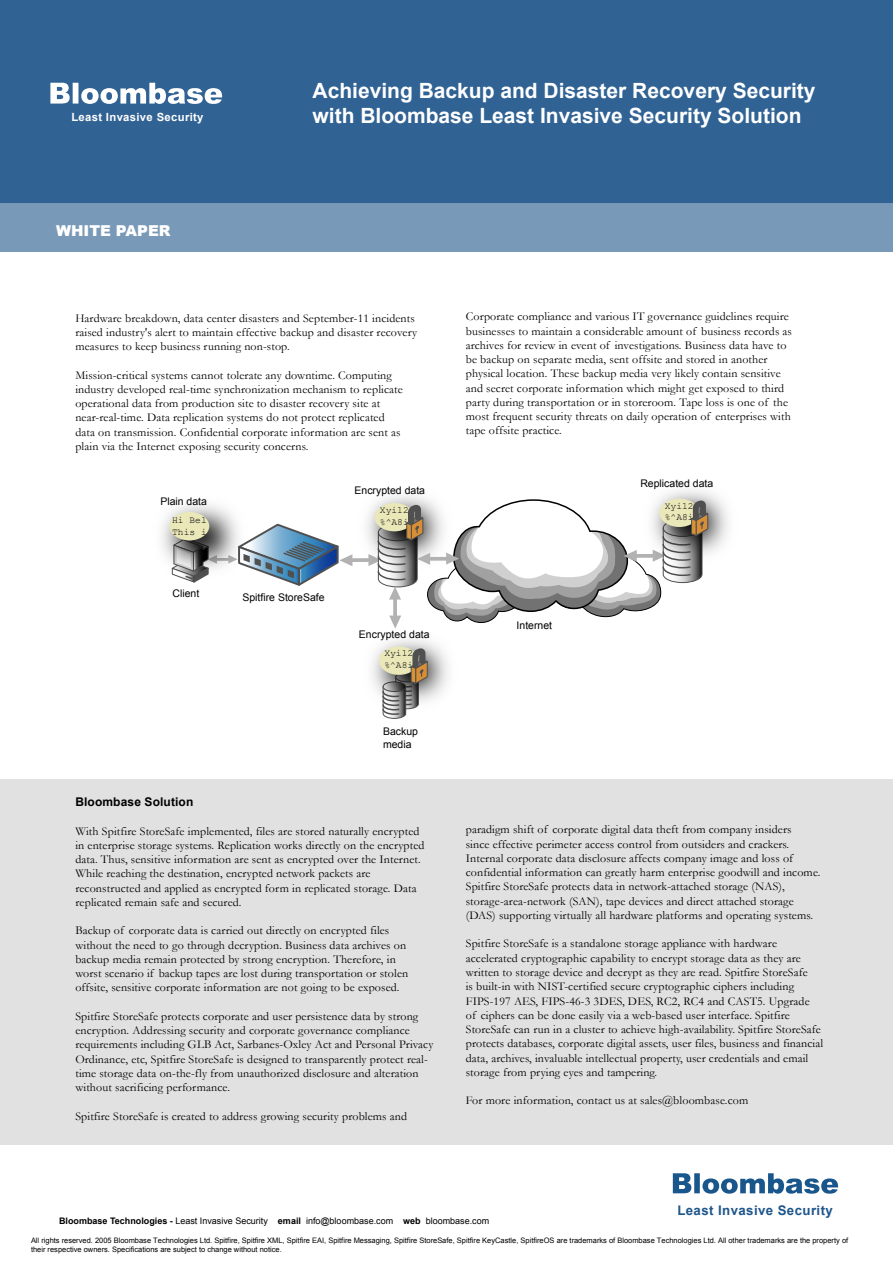
<style>
.page{position:relative;width:893px;height:1263px;background:#fff}
.page>*{position:absolute;margin:0;border:0;box-sizing:border-box;transform-origin:0 0}
.t1{font:700 21px/25.5px "Arial";color:#fff}
.t2{font:900 15px "Arial";color:#fff}
.t3{font:700 13.2px "Arial";letter-spacing:.03em;color:#1e568c}
.t4{font:12px/14.2px "Garamond";letter-spacing:.01em;color:#000}
.t5{font:700 12px "Arial";letter-spacing:.01em;color:#000}
.t6{font:700 11.25px "Arial";letter-spacing:.03em;color:#fff}
.t7{font:10.5px/12.8px "Arial";color:#000}
.t8{font:9.6px/11.9px "Courier New";color:#000}
.t9{font:9px "Arial";color:#000}
.t10{font:7.5px/9px "Arial";color:#000}
.s1{font-weight:700}
</style>
<div class="page">
<svg style="left:672px;top:1173px;width:167px;height:21px"></svg>
<div style="left:0;top:0;width:893px;height:203px;background:#306294"></div>
<svg style="left:50px;top:83px;width:172px;height:21px"></svg>
<div style="left:0;top:196px;width:893px;height:56px;background:#306294;opacity:.65"></div>
<div style="left:0;top:779px;width:893px;height:366px;background:#e1e1e1"></div>
<div style="left:169px;top:512px;width:40px;height:28px;background:#eae8b9;border-radius:50%"></div>
<div style="left:379px;top:646px;width:40px;height:29px;background:#eae8b9;border-radius:50%"></div>
<svg style="left:382px;top:643px;width:47px;height:76px"></svg>
<svg style="left:171px;top:495px;width:538px;height:134px"></svg>
<p class="t6" style="left:71px;top:110px;width:134px">Least Invasive Security</p>
<p class="t2" style="left:56px;top:219px;width:116px">WHITE PAPER</p>
<h1 class="t1" style="left:312px;top:78px;width:505px">Achieving Backup and Disaster Recovery Security with Bloombase Least Invasive Security Solution</h1>
<p class="t4" style="left:75px;top:310px;width:343px">Hardware breakdown, data center disasters and September-11 incidents raised industry's alert to maintain effective backup and disaster recovery measures to keep business running non-stop.</p>
<p class="t4" style="left:75px;top:367px;width:329px">Mission-critical systems cannot tolerate any downtime. Computing industry developed real-time synchronization mechanism to replicate operational data from production site to disaster recovery site at near-real-time. Data replication systems do not protect replicated data on transmission. Confidential corporate information are sent as plain via the Internet exposing security concerns.</p>
<p class="t7" style="left:160px;top:495px;width:48px">Plain data</p>
<p class="t8" style="left:172px;top:513px;width:36px">Hi Bel<br>This i</p>
<p class="t7" style="left:172px;top:587px;width:28px">Client</p>
<p class="t7" style="left:242px;top:591px;width:84px">Spitfire StoreSafe</p>
<p class="t7" style="left:355px;top:484px;width:72px">Encrypted data</p>
<p class="t8" style="left:380px;top:504px;width:30px">Xyi12 %^A8i</p>
<p class="t7" style="left:359px;top:628px;width:72px">Encrypted data</p>
<p class="t8" style="left:384px;top:647px;width:30px">Xyi12 %^A8i</p>
<p class="t7" style="left:383px;top:725px;width:37px">Backup media</p>
<p class="t5" style="left:75px;top:794px;width:120px">Bloombase Solution</p>
<p class="t4" style="left:75px;top:823px;width:351px">With Spitfire StoreSafe implemented, files are stored naturally encrypted in enterprise storage systems. Replication works directly on the encrypted data. Thus, sensitive information are sent as encrypted over the Internet.<br>While reaching the destination, encrypted network packets are reconstructed and applied as encrypted form in replicated storage. Data replicated remain safe and secured.</p>
<p class="t4" style="left:75px;top:923px;width:334px">Backup of corporate data is carried out directly on encrypted files without the need to go through decryption. Business data archives on backup media remain protected by strong encryption. Therefore, in worst scenario if backup tapes are lost during transportation or stolen offsite, sensitive corporate information are not going to be exposed.</p>
<p class="t4" style="left:75px;top:1009px;width:359px">Spitfire StoreSafe protects corporate and user persistence data by strong encryption. Addressing security and corporate governance compliance requirements including GLB Act, Sarbanes-Oxley Act and Personal Privacy Ordinance, etc, Spitfire StoreSafe is designed to transparently protect real&shy;time storage data on-the-fly from unauthorized disclosure and alteration without sacrificing performance.</p>
<p class="t4" style="left:75px;top:1108px;width:333px">Spitfire StoreSafe is created to address growing security problems and</p>
<p class="t4" style="left:466px;top:309px;width:328px">Corporate compliance and various IT governance guidelines require businesses to maintain a considerable amount of business records as archives for review in event of investigations. Business data have to be backup on separate media, sent offsite and stored in another physical location. These backup media very likely contain sensitive and secret corporate information which might get exposed to third party during transportation or in storeroom. Tape loss is one of the most frequent security threats on daily operation of enterprises with tape offsite practice.</p>
<p class="t7" style="left:640px;top:477px;width:74px">Replicated data</p>
<p class="t7" style="left:517px;top:619px;width:37px">Internet</p>
<p class="t8" style="left:665px;top:499px;width:30px">Xyi12 %^A8i</p>
<p class="t4" style="left:466px;top:822px;width:356px">paradigm shift of corporate digital data theft from company insiders<br>since effective perimeter access control from outsiders and crackers.<br>Internal corporate data disclosure affects company image and loss of confidential information can greatly harm enterprise goodwill and income.<br>Spitfire StoreSafe protects data in network-attached storage (NAS), storage-area-network (SAN), tape devices and direct attached storage (DAS) supporting virtually all hardware platforms and operating systems.</p>
<p class="t4" style="left:466px;top:936px;width:359px">Spitfire StoreSafe is a standalone storage appliance with hardware accelerated cryptographic capability to encrypt storage data as they are written to storage device and decrypt as they are read. Spitfire StoreSafe<br>is built-in with NIST-certified secure cryptographic ciphers including FIPS-197 AES, FIPS-46-3 3DES, DES, RC2, RC4 and CAST5. Upgrade<br>of ciphers can be done easily via a web-based user interface. Spitfire StoreSafe can run in a cluster to achieve high-availability. Spitfire StoreSafe protects databases, corporate digital assets, user files, business and financial data, archives, invaluable intellectual property, user credentials and email storage from prying eyes and tampering.</p>
<p class="t4" style="left:466px;top:1093px;width:284px">For more information, contact us at sales@bloombase.com</p>
<p class="t3" style="left:677px;top:1202px;width:157px">Least Invasive Security</p>
<p class="t9" style="left:59px;top:1215px;width:432px"><span class="s1">Bloombase Technologies -</span> Least Invasive Security <span class="s1">email</span> info@bloombase.com <span class="s1">web</span> bloombase.com</p>
<p class="t10" style="left:31px;top:1236px;width:819px">All rights reserved. 2005 Bloombase Technologies Ltd. Spitfire, Spitfire XML, Spitfire EAI, Spitfire Messaging, Spitfire StoreSafe, Spitfire KeyCastle, SpitfireOS are trademarks of Bloombase Technologies Ltd. All other trademarks are the property of their respective owners. Specifications are subject to change without notice.</p>
</div>
